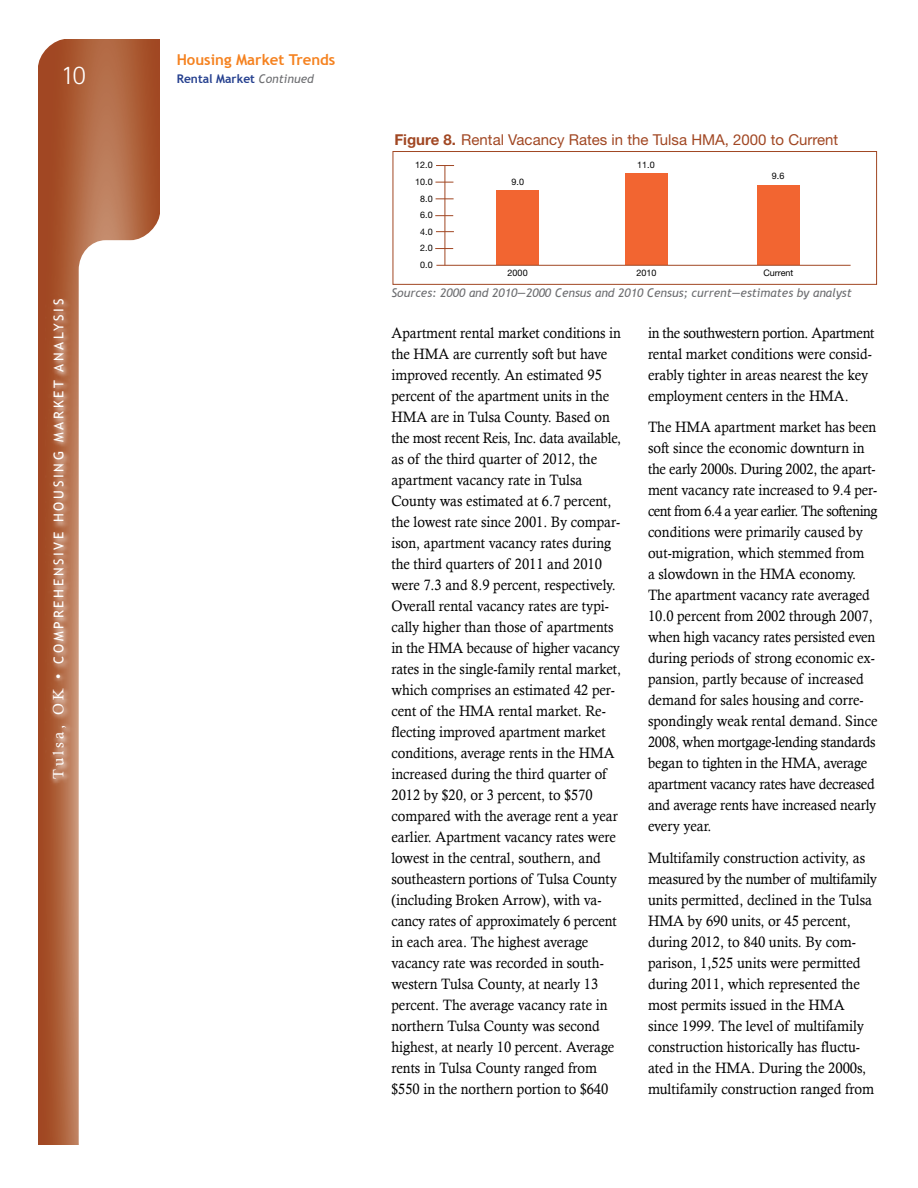
<style>
.page{position:relative;width:918px;height:1188px;background:#fff}
.page>*{position:absolute;margin:0;border:0;box-sizing:border-box;transform-origin:0 0}
.t1{font:300 27px "Rotis Sans Serif";color:#fff}
.t2{font:15px/21px "Calisto";color:#000;scale:.94 1}
.t3{font:15px/21px "Calisto";color:#000;scale:.95 1}
.t4{font:15px "Helvetica Neue";color:#a14723}
.level2{font:700 15px "Trebuchet MS";color:#f58220}
.t5{font:13.5px "Trebuchet MS";letter-spacing:.2em;color:#fff}
.t6{font:italic 12px "Trebuchet MS";color:#6d6e71}
.level2-2{font:700 12px "Trebuchet MS";color:#25408f}
.t7{font:9px "Helvetica Neue";color:#000}
.s1{font-family:"Calisto";font-size:15px}
.s2{font-weight:400;font-style:italic;color:#6d6e71}
.s3{font-weight:700}
</style>
<div class="page">
<svg style="left:38px;top:40px;width:122px;height:1104px"></svg>
<svg style="left:79px;top:240px;width:81px;height:904px"></svg>
<svg style="left:38px;top:39px;width:30px;height:30px"></svg>
<svg style="left:130px;top:210px;width:30px;height:36px"></svg>
<img style="left:46px;top:290px;width:31px;height:498px">
<div style="left:393px;top:151px;width:484px;height:134px;border:1px solid #a14723"></div>
<div style="left:496px;top:191px;width:43px;height:74px;background:#f26531"></div>
<div style="left:757px;top:186px;width:42px;height:79px;background:#f26531"></div>
<div style="left:625px;top:174px;width:42px;height:91px;background:#f26531"></div>
<hr style="left:436px;top:265px;width:415px;height:1px;background:#a14723">
<hr style="left:445px;top:165px;width:1px;height:100px;background:#a14723">
<svg style="left:436px;top:198px;width:18px;height:1px"></svg>
<svg style="left:436px;top:165px;width:18px;height:1px"></svg>
<svg style="left:436px;top:231px;width:18px;height:1px"></svg>
<svg style="left:435px;top:182px;width:18px;height:1px"></svg>
<svg style="left:435px;top:215px;width:18px;height:1px"></svg>
<svg style="left:435px;top:248px;width:18px;height:1px"></svg>
<h1 class="t1" style="left:61px;top:60px;width:26px">10</h1>
<p class="t5" style="left:51px;top:779px;width:482px;rotate:-90deg"><span class="s1">Tulsa, OK •</span> COMPREHENSIVE HOUSING MARKET ANALYSIS</p>
<p class="level2" style="left:177px;top:50px;width:160px">Housing Market Trends</p>
<p class="level2-2" style="left:177px;top:71px;width:139px">Rental Market <span class="s2">Continued</span></p>
<p class="t4" style="left:394px;top:131px;width:446px"><span class="s3">Figure 8.</span> Rental Vacancy Rates in the Tulsa HMA, 2000 to Current</p>
<p class="t7" style="left:415px;top:160px;width:19px">12.0</p>
<p class="t7" style="left:637px;top:159px;width:19px">11.0</p>
<p class="t7" style="left:415px;top:176px;width:19px">10.0</p>
<p class="t7" style="left:420px;top:193px;width:14px">8.0</p>
<p class="t7" style="left:420px;top:210px;width:14px">6.0</p>
<p class="t7" style="left:420px;top:226px;width:14px">4.0</p>
<p class="t7" style="left:420px;top:243px;width:14px">2.0</p>
<p class="t7" style="left:420px;top:260px;width:14px">0.0</p>
<p class="t7" style="left:772px;top:170px;width:14px">9.6</p>
<p class="t7" style="left:512px;top:177px;width:14px">9.0</p>
<p class="t7" style="left:508px;top:267px;width:22px">2000</p>
<p class="t7" style="left:636px;top:267px;width:22px">2010</p>
<p class="t7" style="left:763px;top:267px;width:32px">Current</p>
<p class="t6" style="left:392px;top:285px;width:462px">Sources: 2000 and 2010—2000 Census and 2010 Census; current—estimates by analyst</p>
<p class="t2" style="left:392px;top:322px;width:246px">Apartment rental market conditions in the HMA are currently soft but have improved recently. An estimated 95 percent of the apartment units in the HMA are in Tulsa County. Based on the most recent Reis, Inc. data available, as of the third quarter of 2012, the apartment vacancy rate in Tulsa County was estimated at 6.7 percent, the lowest rate since 2001. By compar&shy;ison, apartment vacancy rates during the third quarters of 2011 and 2010 were 7.3 and 8.9 percent, respectively.<br>Overall rental vacancy rates are typi&shy;cally higher than those of apartments in the HMA because of higher vacancy rates in the single-family rental market, which comprises an estimated 42 per&shy;cent of the HMA rental market. Re&shy;flecting improved apartment market conditions, average rents in the HMA increased during the third quarter of 2012 by $20, or 3 percent, to $570 compared with the average rent a year earlier. Apartment vacancy rates were lowest in the central, southern, and southeastern portions of Tulsa County (including Broken Arrow), with va&shy;cancy rates of approximately 6 percent in each area. The highest average vacancy rate was recorded in south&shy;western Tulsa County, at nearly 13 percent. The average vacancy rate in northern Tulsa County was second highest, at nearly 10 percent. Average rents in Tulsa County ranged from $550 in the northern portion to $640</p>
<p class="t2" style="left:648px;top:322px;width:242px">in the southwestern portion. Apartment rental market conditions were consid&shy;erably tighter in areas nearest the key employment centers in the HMA.</p>
<p class="t2" style="left:648px;top:417px;width:246px">The HMA apartment market has been soft since the economic downturn in the early 2000s. During 2002, the apart&shy;ment vacancy rate increased to 9.4 per&shy;cent from 6.4 a year earlier. The softening conditions were primarily caused by out-migration, which stemmed from<br>a slowdown in the HMA economy.<br>The apartment vacancy rate averaged 10.0 percent from 2002 through 2007, when high vacancy rates persisted even during periods of strong economic ex&shy;pansion, partly because of increased demand for sales housing and corre&shy;spondingly weak rental demand. Since 2008, when mortgage-lending standards began to tighten in the HMA, average apartment vacancy rates have decreased and average rents have increased nearly every year.</p>
<p class="t3" style="left:648px;top:847px;width:243px">Multifamily construction activity, as measured by the number of multifamily units permitted, declined in the Tulsa HMA by 690 units, or 45 percent, during 2012, to 840 units. By com&shy;parison, 1,525 units were permitted during 2011, which represented the most permits issued in the HMA since 1999. The level of multifamily construction historically has fluctu&shy;ated in the HMA. During the 2000s, multifamily construction ranged from</p>
</div>
